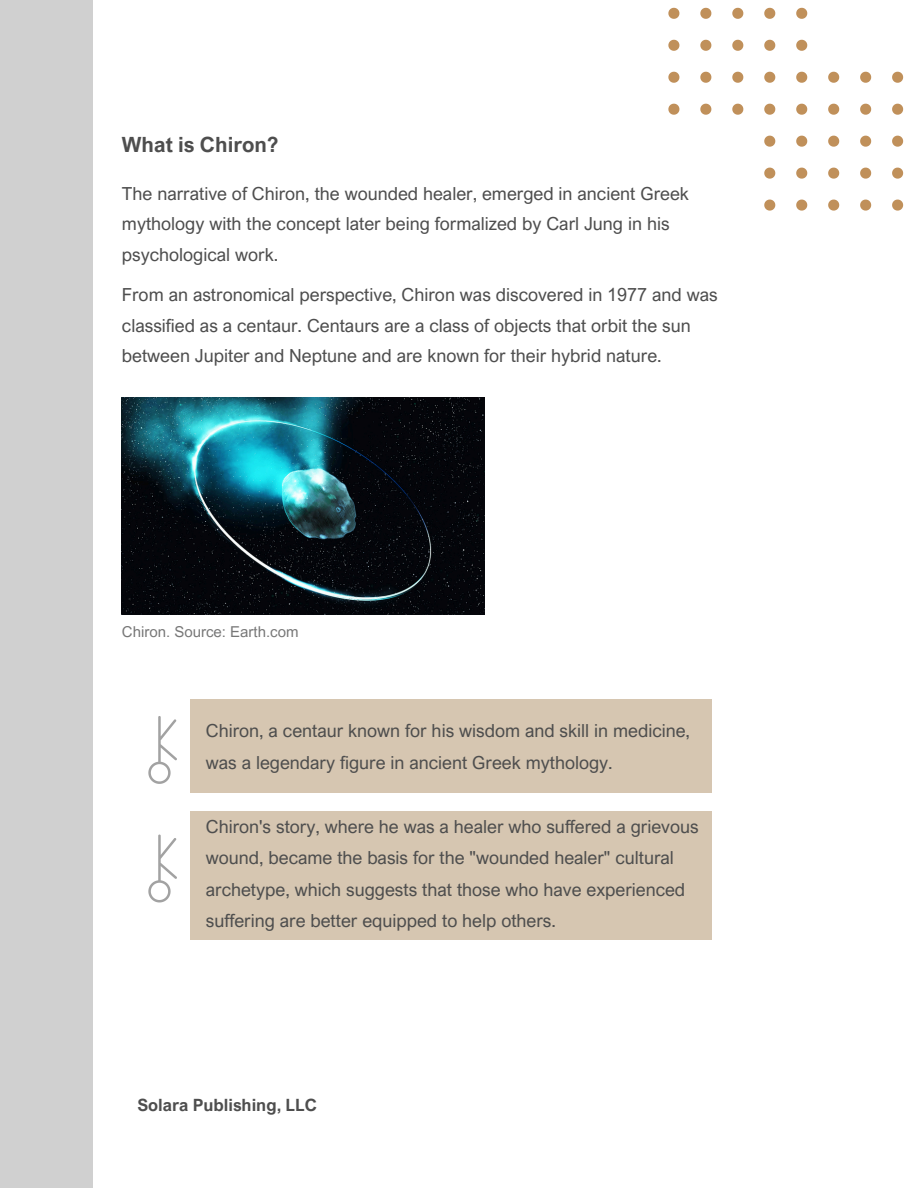
<style>
.page{position:relative;width:918px;height:1188px;background:#fff}
.page>*{position:absolute;margin:0;border:0;box-sizing:border-box;transform-origin:0 0}
.t1{font:700 21px "Arial Nova";color:#4e4e4e}
.t2{font:18px/30.3px "Arial Nova";color:#4e4e4e}
.t3{font:700 16.95px "Arial Nova";color:#4e4e4e}
.t4{font:15px "Arial MT Pro";color:#777}
</style>
<div class="page">
<svg style="left:668px;top:8px;width:11px;height:11px"></svg>
<svg style="left:700px;top:8px;width:11px;height:11px"></svg>
<svg style="left:732px;top:8px;width:11px;height:11px"></svg>
<svg style="left:764px;top:8px;width:11px;height:11px"></svg>
<svg style="left:796px;top:8px;width:11px;height:11px"></svg>
<svg style="left:668px;top:40px;width:11px;height:11px"></svg>
<svg style="left:700px;top:40px;width:11px;height:11px"></svg>
<svg style="left:732px;top:40px;width:11px;height:11px"></svg>
<svg style="left:764px;top:40px;width:11px;height:11px"></svg>
<svg style="left:796px;top:40px;width:11px;height:11px"></svg>
<svg style="left:668px;top:72px;width:11px;height:11px"></svg>
<svg style="left:700px;top:72px;width:11px;height:11px"></svg>
<svg style="left:732px;top:72px;width:11px;height:11px"></svg>
<svg style="left:764px;top:72px;width:11px;height:11px"></svg>
<svg style="left:796px;top:72px;width:11px;height:11px"></svg>
<svg style="left:828px;top:72px;width:11px;height:11px"></svg>
<svg style="left:860px;top:72px;width:11px;height:11px"></svg>
<svg style="left:892px;top:72px;width:11px;height:11px"></svg>
<svg style="left:668px;top:104px;width:11px;height:11px"></svg>
<svg style="left:700px;top:104px;width:11px;height:11px"></svg>
<svg style="left:732px;top:104px;width:11px;height:11px"></svg>
<svg style="left:764px;top:104px;width:11px;height:11px"></svg>
<svg style="left:796px;top:104px;width:11px;height:11px"></svg>
<svg style="left:828px;top:104px;width:11px;height:11px"></svg>
<svg style="left:860px;top:104px;width:11px;height:11px"></svg>
<svg style="left:892px;top:104px;width:11px;height:11px"></svg>
<svg style="left:764px;top:136px;width:11px;height:11px"></svg>
<svg style="left:796px;top:136px;width:11px;height:11px"></svg>
<svg style="left:828px;top:136px;width:11px;height:11px"></svg>
<svg style="left:860px;top:136px;width:11px;height:11px"></svg>
<svg style="left:892px;top:136px;width:11px;height:11px"></svg>
<svg style="left:764px;top:168px;width:11px;height:11px"></svg>
<svg style="left:796px;top:168px;width:11px;height:11px"></svg>
<svg style="left:828px;top:168px;width:11px;height:11px"></svg>
<svg style="left:860px;top:168px;width:11px;height:11px"></svg>
<svg style="left:892px;top:168px;width:11px;height:11px"></svg>
<svg style="left:764px;top:200px;width:11px;height:11px"></svg>
<svg style="left:796px;top:200px;width:11px;height:11px"></svg>
<svg style="left:828px;top:200px;width:11px;height:11px"></svg>
<svg style="left:860px;top:200px;width:11px;height:11px"></svg>
<svg style="left:892px;top:200px;width:11px;height:11px"></svg>
<div style="left:0;top:0;width:93px;height:1188px;background:#d0d0d0"></div>
<svg style="left:148px;top:716px;width:29px;height:67px"></svg>
<img style="left:122px;top:398px;width:362px;height:217px">
<div style="left:191px;top:699px;width:521px;height:94px;background:#d6c6b1"></div>
<div style="left:191px;top:811px;width:521px;height:128px;background:#d6c6b1"></div>
<svg style="left:148px;top:835px;width:29px;height:67px"></svg>
<h3 class="t1" style="left:122px;top:131px;width:158px">What is Chiron?</h3>
<p class="t2" style="left:122px;top:178px;width:568px">The narrative of Chiron, the wounded healer, emerged in ancient Greek mythology with the concept later being formalized by Carl Jung in his psychological work.</p>
<p class="t2" style="left:122px;top:280px;width:597px">From an astronomical perspective, Chiron was discovered in 1977 and was classified as a centaur. Centaurs are a class of objects that orbit the sun between Jupiter and Neptune and are known for their hybrid nature.</p>
<h3 class="t4" style="left:122px;top:626px;width:178px">Chiron. Source: Earth.com</h3>
<p class="t2" style="left:206px;top:715px;width:486px;line-height:31.5px">Chiron, a centaur known for his wisdom and skill in medicine, was a legendary figure in ancient Greek mythology.</p>
<p class="t2" style="left:206px;top:810px;width:494px;line-height:31.5px">Chiron's story, where he was a healer who suffered a grievous wound, became the basis for the "wounded healer" cultural archetype, which suggests that those who have experienced suffering are better equipped to help others.</p>
<h1 class="t3" style="left:137px;top:1095px;width:181px">Solara Publishing, LLC</h1>
</div>
